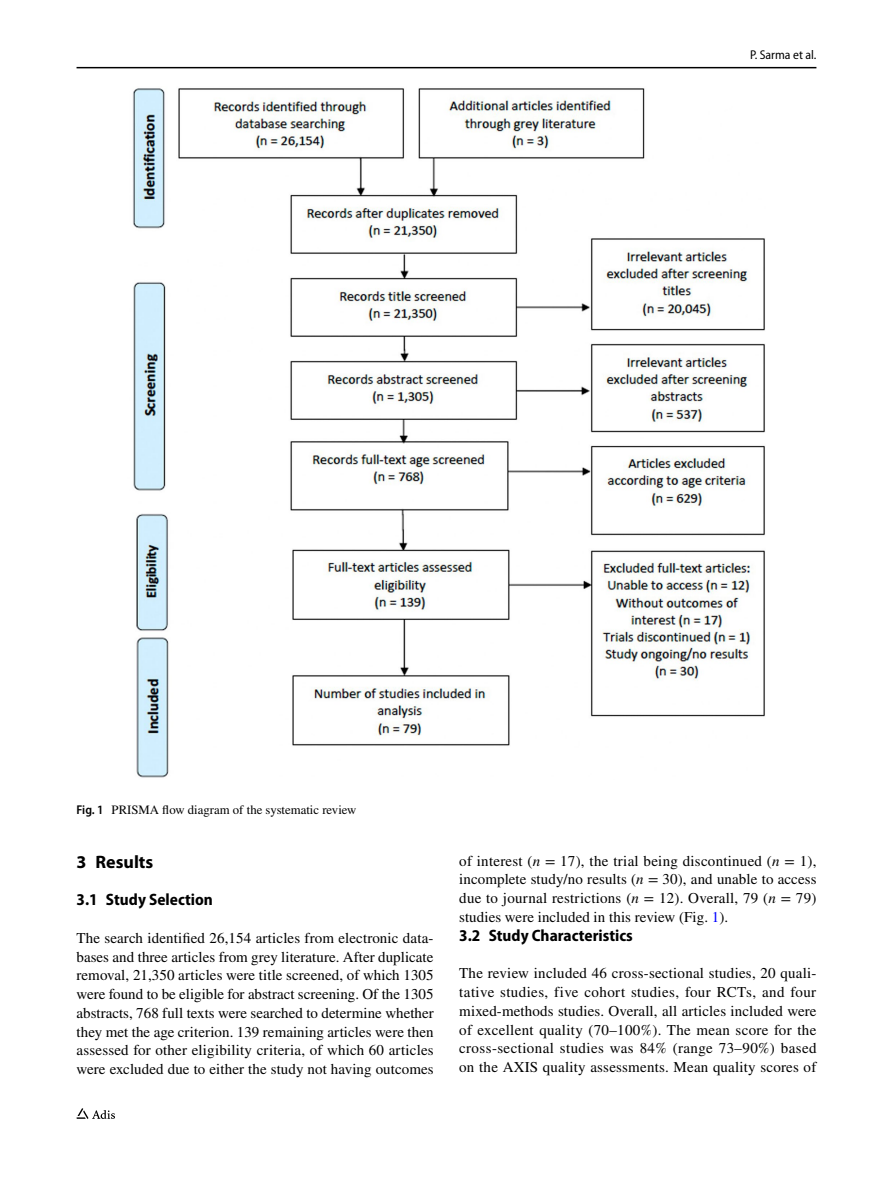
<style>
.page{position:relative;width:893px;height:1187px;background:#fff}
.page>*{position:absolute;margin:0;border:0;box-sizing:border-box;transform-origin:0 0}
.t1{font:700 18px "Myriad Pro";color:#000}
.t2{font:700 semi-condensed 16.5px "Myriad Pro";color:#000}
.t3{font:15px/18.8px "STIX";letter-spacing:.005em;color:#000;text-align:justify}
.t4{font:12.75px "STIX";color:#000}
.t5{font:semi-condensed 12.75px "Myriad Pro";color:#000}
.s1{font-family:"Myriad Pro";font-weight:600;font-stretch:semi-condensed}
.s2{font-style:italic}
.s3{color:#00f}
</style>
<div class="page">
<hr style="left:77px;top:67px;width:739px;height:1px;background:#000">
<svg style="left:77px;top:1108px;width:38px;height:10px"></svg>
<img style="left:133px;top:88px;width:632px;height:690px">
<p class="t5" style="left:750px;top:48px;width:68px">P. Sarma et al.</p>
<p class="t4" style="left:77px;top:801px;width:281px"><span class="s1">Fig. 1</span> PRISMA flow diagram of the systematic review</p>
<p class="t1" style="left:77px;top:850px;width:78px">3 Results</p>
<p class="t2" style="left:77px;top:890px;width:138px">3.1 Study Selection</p>
<p class="t3" style="left:77px;top:929px;width:359px">The search identified 26,154 articles from electronic data&shy;bases and three articles from grey literature. After duplicate removal, 21,350 articles were title screened, of which 1305 were found to be eligible for abstract screening. Of the 1305 abstracts, 768 full texts were searched to determine whether they met the age criterion. 139 remaining articles were then assessed for other eligibility criteria, of which 60 articles were excluded due to either the study not having outcomes</p>
<p class="t3" style="left:459px;top:852px;width:359px">of interest (<span class="s2">n</span> = 17), the trial being discontinued (<span class="s2">n</span> = 1), incomplete study/no results (<span class="s2">n</span> = 30), and unable to access due to journal restrictions (<span class="s2">n</span> = 12). Overall, 79 (<span class="s2">n</span> = 79) studies were included in this review (Fig. <span class="s3">1</span>).</p>
<p class="t2" style="left:459px;top:925px;width:175px">3.2 Study Characteristics</p>
<p class="t3" style="left:459px;top:964px;width:359px">The review included 46 cross-sectional studies, 20 quali&shy;tative studies, five cohort studies, four RCTs, and four mixed-methods studies. Overall, all articles included were of excellent quality (70–100%). The mean score for the cross-sectional studies was 84% (range 73–90%) based on the AXIS quality assessments. Mean quality scores of</p>
</div>
